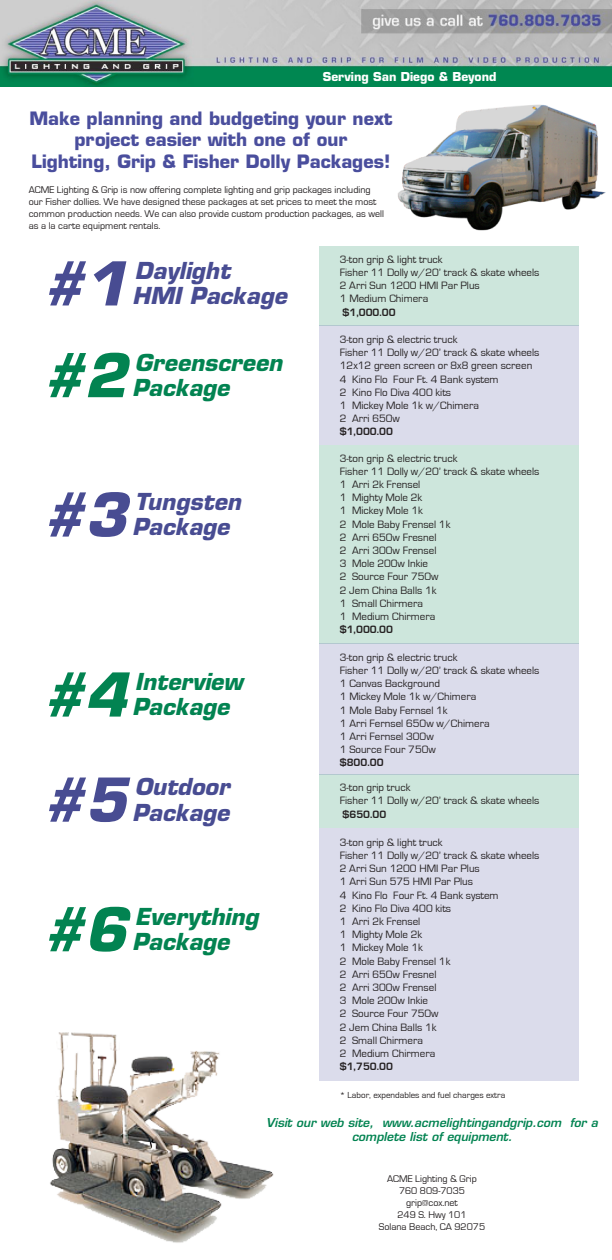
<style>
.page{position:relative;width:612px;height:1260px;background:#fff}
.page>*{position:absolute;margin:0;border:0;box-sizing:border-box;transform-origin:0 0}
.t1{font:italic 700 58.9px "Eurostile";color:#484c92}
.t2{font:italic 700 58.9px "Eurostile";color:#028351}
.t3{font:italic 700 22.8px "Eurostile";color:#028351}
.t4{font:italic 700 22.8px "Eurostile";color:#484c92}
.t5{font:700 18px/21.6px "Eurostile";color:#4a4e9d;text-align:center}
.t6{font:italic 600 12px/14.4px "Eurostile";color:#028351;text-align:center}
.t7{font:700 12px "Eurostile";color:#fff}
.t8{font:11px/13.2px "Eurostile";color:#231f20}
.t9{font:700 11px "Eurostile";color:#231f20}
.t10{font:10px/12px "Eurostile";color:#231f20}
.t11{font:9px "Eurostile";color:#231f20}
.s1{font-weight:700}
</style>
<div class="page">
<img style="left:0;top:0;width:612px;height:87px">
<div style="left:320px;top:246px;width:259px;height:79px;background:#cde6dc"></div>
<div style="left:320px;top:445px;width:259px;height:199px;background:#cde6dc"></div>
<div style="left:320px;top:774px;width:259px;height:54px;background:#cde6dc"></div>
<div style="left:320px;top:325px;width:259px;height:120px;background:#dbdceb"></div>
<div style="left:320px;top:643px;width:259px;height:132px;background:#dbdceb"></div>
<div style="left:320px;top:829px;width:259px;height:252px;background:#dbdceb"></div>
<img style="left:386px;top:67px;width:226px;height:164px">
<img style="left:50px;top:1032px;width:224px;height:211px">
<p class="t7" style="left:323px;top:69px;width:175px">Serving San Diego &amp; Beyond</p>
<p class="t5" style="left:29px;top:107px;width:365px">Make planning and budgeting your next project easier with one of our</p>
<p class="t5" style="left:32px;top:151px;width:360px">Lighting, Grip &amp; Fisher Dolly Packages!</p>
<p class="t10" style="left:29px;top:184px;width:357px">ACME Lighting &amp; Grip is now offering complete lighting and grip packages including our Fisher dollies. We have designed these packages at set prices to meet the most common production needs. We can also provide custom production packages, as well as a la carte equipment rentals.</p>
<p class="t1" style="left:42px;top:247px;width:86px">#1</p>
<p class="t4" style="left:135px;top:256px;width:97px">Daylight</p>
<p class="t8" style="left:340px;top:253px;width:104px">3-ton grip &amp; light truck</p>
<p class="t8" style="left:340px;top:266px;width:201px">Fisher 11 Dolly w/20’ track &amp; skate wheels</p>
<p class="t8" style="left:340px;top:279px;width:141px">2 Arri Sun 1200 HMI Par Plus</p>
<p class="t8" style="left:340px;top:292px;width:90px">1 Medium Chimera</p>
<p class="t9" style="left:343px;top:306px;width:55px">$1,000.00</p>
<p class="t4" style="left:132px;top:282px;width:156px">HMI Package</p>
<p class="t2" style="left:42px;top:339px;width:86px">#2</p>
<p class="t3" style="left:135px;top:348px;width:149px">Greenscreen</p>
<p class="t3" style="left:132px;top:374px;width:99px">Package</p>
<p class="t1" style="left:42px;top:479px;width:86px">#3</p>
<p class="t4" style="left:135px;top:488px;width:108px">Tungsten</p>
<p class="t4" style="left:132px;top:513px;width:99px">Package</p>
<p class="t2" style="left:42px;top:659px;width:86px">#4</p>
<p class="t3" style="left:135px;top:668px;width:109px">Interview</p>
<p class="t3" style="left:132px;top:693px;width:99px">Package</p>
<p class="t1" style="left:42px;top:764px;width:86px">#5</p>
<p class="t4" style="left:135px;top:773px;width:96px">Outdoor</p>
<p class="t4" style="left:132px;top:798px;width:99px">Package</p>
<p class="t8" style="left:340px;top:333px;width:119px">3-ton grip &amp; electric truck</p>
<p class="t8" style="left:340px;top:346px;width:201px">Fisher 11 Dolly w/20’ track &amp; skate wheels</p>
<p class="t8" style="left:340px;top:359px;width:194px">12x12 green screen or 8x8 green screen</p>
<p class="t8" style="left:340px;top:373px;width:160px">4 Kino Flo Four Ft. 4 Bank system</p>
<p class="t8" style="left:340px;top:386px;width:113px">2 Kino Flo Diva 400 kits</p>
<p class="t8" style="left:340px;top:399px;width:141px">1 Mickey Mole 1k w/Chimera</p>
<p class="t8" style="left:340px;top:412px;width:62px">2 Arri 650w <span class="s1">$1,000.00</span></p>
<p class="t8" style="left:340px;top:452px;width:119px">3-ton grip &amp; electric truck</p>
<p class="t8" style="left:340px;top:465px;width:201px">Fisher 11 Dolly w/20’ track &amp; skate wheels</p>
<p class="t8" style="left:340px;top:478px;width:82px">1 Arri 2k Frensel</p>
<p class="t8" style="left:340px;top:491px;width:84px">1 Mighty Mole 2k</p>
<p class="t8" style="left:340px;top:504px;width:85px">1 Mickey Mole 1k</p>
<p class="t8" style="left:340px;top:518px;width:112px">2 Mole Baby Frensel 1k</p>
<p class="t8" style="left:340px;top:531px;width:98px">2 Arri 650w Fresnel</p>
<p class="t8" style="left:340px;top:544px;width:98px">2 Arri 300w Frensel</p>
<p class="t8" style="left:340px;top:557px;width:90px">3 Mole 200w Inkie</p>
<p class="t8" style="left:340px;top:570px;width:100px">2 Source Four 750w</p>
<p class="t8" style="left:340px;top:584px;width:98px">2 Jem China Balls 1k</p>
<p class="t8" style="left:340px;top:597px;width:85px">1 Small Chirmera</p>
<p class="t8" style="left:340px;top:610px;width:97px">1 Medium Chirmera <span class="s1">$1,000.00</span></p>
<p class="t8" style="left:340px;top:651px;width:119px">3-ton grip &amp; electric truck</p>
<p class="t8" style="left:340px;top:664px;width:201px">Fisher 11 Dolly w/20’ track &amp; skate wheels</p>
<p class="t8" style="left:340px;top:677px;width:102px">1 Canvas Background</p>
<p class="t8" style="left:340px;top:690px;width:138px">1 Mickey Mole 1k w/Chimera</p>
<p class="t8" style="left:340px;top:704px;width:109px">1 Mole Baby Fernsel 1k</p>
<p class="t8" style="left:340px;top:717px;width:151px">1 Arri Fernsel 650w w/Chimera</p>
<p class="t8" style="left:340px;top:730px;width:95px">1 Arri Fernsel 300w</p>
<p class="t8" style="left:340px;top:743px;width:98px">1 Source Four 750w <span class="s1">$800.00</span></p>
<p class="t8" style="left:340px;top:781px;width:72px">3-ton grip truck</p>
<p class="t8" style="left:340px;top:794px;width:201px">Fisher 11 Dolly w/20’ track &amp; skate wheels</p>
<p class="t9" style="left:343px;top:808px;width:45px">$650.00</p>
<p class="t2" style="left:42px;top:893px;width:86px">#6</p>
<p class="t3" style="left:135px;top:902px;width:125px">Everything</p>
<p class="t3" style="left:132px;top:928px;width:99px">Package</p>
<p class="t8" style="left:340px;top:836px;width:104px">3-ton grip &amp; light truck</p>
<p class="t8" style="left:340px;top:849px;width:201px">Fisher 11 Dolly w/20’ track &amp; skate wheels</p>
<p class="t8" style="left:340px;top:862px;width:141px">2 Arri Sun 1200 HMI Par Plus</p>
<p class="t8" style="left:340px;top:875px;width:135px">1 Arri Sun 575 HMI Par Plus</p>
<p class="t8" style="left:340px;top:889px;width:160px">4 Kino Flo Four Ft. 4 Bank system</p>
<p class="t8" style="left:340px;top:902px;width:113px">2 Kino Flo Diva 400 kits</p>
<p class="t8" style="left:340px;top:915px;width:82px">1 Arri 2k Frensel</p>
<p class="t8" style="left:340px;top:928px;width:84px">1 Mighty Mole 2k</p>
<p class="t8" style="left:340px;top:941px;width:85px">1 Mickey Mole 1k</p>
<p class="t8" style="left:340px;top:955px;width:112px">2 Mole Baby Frensel 1k</p>
<p class="t8" style="left:340px;top:968px;width:98px">2 Arri 650w Fresnel</p>
<p class="t8" style="left:340px;top:981px;width:98px">2 Arri 300w Frensel</p>
<p class="t8" style="left:340px;top:994px;width:90px">3 Mole 200w Inkie</p>
<p class="t8" style="left:340px;top:1007px;width:100px">2 Source Four 750w</p>
<p class="t8" style="left:340px;top:1021px;width:98px">2 Jem China Balls 1k</p>
<p class="t8" style="left:340px;top:1034px;width:85px">2 Small Chirmera</p>
<p class="t8" style="left:340px;top:1047px;width:97px">2 Medium Chirmera <span class="s1">$1,750.00</span></p>
<p class="t11" style="left:340px;top:1090px;width:167px">* Labor, expendables and fuel charges extra</p>
<p class="t6" style="left:266px;top:1115px;width:333px">Visit our web site, www.acmelightingandgrip.com for a complete list of equipment.</p>
<p class="t10" style="left:387px;top:1173px;width:91px">ACME Lighting &amp; Grip</p>
<p class="t10" style="left:399px;top:1185px;width:67px">760 809-7035</p>
<p class="t10" style="left:406px;top:1197px;width:53px">grip@cox.net</p>
<p class="t10" style="left:397px;top:1209px;width:71px">249 S. Hwy 101</p>
<p class="t10" style="left:379px;top:1221px;width:108px">Solana Beach, CA 92075</p>
</div>
